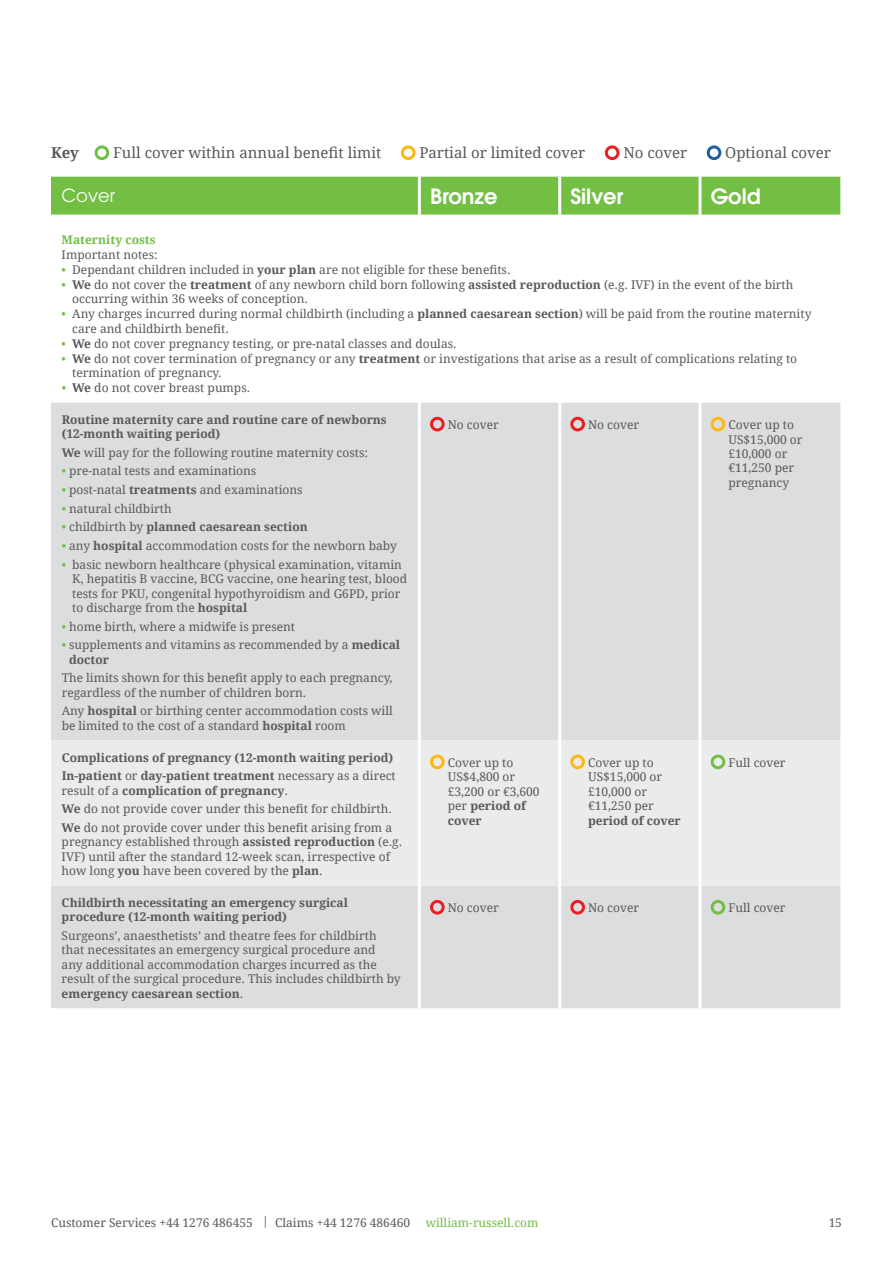
<style>
.page{position:relative;width:893px;height:1263px;background:#fff}
.page>*{position:absolute;margin:0;border:0;box-sizing:border-box;transform-origin:0 0}
.t1{font:600 21px "ITC Avant Garde Pro";color:#fff}
.t2{font:18px "ITC Avant Garde Pro";color:#fff}
.t3{font:15px "Droid Serif";color:#58595b}
.t4{font:700 15px "Droid Serif";color:#58595b}
.t5{font:12px/14.4px "Droid Serif";color:#58595b}
.t6{font:700 12px/14.4px "Droid Serif";color:#58595b}
.t7{font:12px "Droid Serif";color:#72bf44}
.t8{font:700 12px "Droid Serif";color:#72bf44}
.s1{color:#72bf44}
.s2{font-weight:700}
.s3{font-weight:400;color:#72bf44}
.s4{font-weight:400}
</style>
<div class="page">
<svg style="left:51px;top:402px;width:789px;height:1px"></svg>
<div style="left:51px;top:403px;width:789px;height:605px;background:#dcddde"></div>
<div style="left:51px;top:740px;width:789px;height:146px;background:#ebebec"></div>
<hr style="left:418px;top:403px;width:3px;height:337px;background:#fff">
<hr style="left:558px;top:403px;width:3px;height:337px;background:#fff">
<hr style="left:418px;top:740px;width:3px;height:146px;background:#fff">
<hr style="left:558px;top:740px;width:3px;height:146px;background:#fff">
<hr style="left:418px;top:886px;width:3px;height:122px;background:#fff">
<hr style="left:558px;top:886px;width:3px;height:122px;background:#fff">
<div style="left:51px;top:177px;width:789px;height:38px;background:#72bf44"></div>
<hr style="left:698px;top:403px;width:3px;height:337px;background:#fff">
<hr style="left:698px;top:740px;width:3px;height:146px;background:#fff">
<hr style="left:698px;top:886px;width:3px;height:122px;background:#fff">
<div style="left:430px;top:417px;width:15px;height:14px;border:3px solid #ed1d24;border-radius:50%"></div>
<div style="left:570px;top:417px;width:15px;height:14px;border:3px solid #ed1d24;border-radius:50%"></div>
<div style="left:711px;top:417px;width:14px;height:14px;border:3px solid #fdb913;border-radius:50%"></div>
<div style="left:430px;top:754px;width:15px;height:15px;border:3px solid #fdb913;border-radius:50%"></div>
<div style="left:570px;top:754px;width:15px;height:15px;border:3px solid #fdb913;border-radius:50%"></div>
<div style="left:711px;top:754px;width:14px;height:15px;border:3px solid #72bf44;border-radius:50%"></div>
<div style="left:430px;top:900px;width:15px;height:14px;border:3px solid #ed1d24;border-radius:50%"></div>
<div style="left:570px;top:900px;width:15px;height:14px;border:3px solid #ed1d24;border-radius:50%"></div>
<div style="left:711px;top:900px;width:14px;height:14px;border:3px solid #72bf44;border-radius:50%"></div>
<div style="left:95px;top:145px;width:14px;height:15px;border:3px solid #72bf44;border-radius:50%"></div>
<div style="left:401px;top:145px;width:15px;height:15px;border:3px solid #fdb913;border-radius:50%"></div>
<div style="left:605px;top:145px;width:14px;height:15px;border:3px solid #ed1d24;border-radius:50%"></div>
<div style="left:707px;top:145px;width:14px;height:15px;border:3px solid #215e9e;border-radius:50%"></div>
<p class="t4" style="left:51px;top:142px;width:29px">Key</p>
<p class="t3" style="left:113px;top:142px;width:270px">Full cover within annual benefit limit</p>
<p class="t3" style="left:419px;top:142px;width:167px">Partial or limited cover</p>
<p class="t3" style="left:623px;top:142px;width:65px">No cover</p>
<p class="t3" style="left:725px;top:142px;width:107px">Optional cover</p>
<h2 class="t2" style="left:62px;top:184px;width:55px">Cover</h2>
<h1 class="t1" style="left:430px;top:183px;width:69px">Bronze</h1>
<h1 class="t1" style="left:570px;top:183px;width:54px">Silver</h1>
<h1 class="t1" style="left:711px;top:183px;width:51px">Gold</h1>
<p class="t8" style="left:62px;top:232px;width:96px">Maternity costs</p>
<p class="t5" style="left:62px;top:247px;width:97px">Important notes:</p>
<p class="t5" style="left:62px;top:262px;width:450px"><span class="s1">•</span> Dependant children included in <span class="s2">your plan</span> are not eligible for these benefits.</p>
<p class="t5" style="left:72px;top:277px;width:723px;text-indent:-11px"><span class="s1">•</span> <span class="s2">We</span> do not cover the <span class="s2">treatment</span> of any newborn child born following <span class="s2">assisted reproduction</span> (e.g. IVF) in the event of the birth occurring within 36 weeks of conception.</p>
<p class="t5" style="left:72px;top:306px;width:741px;text-indent:-11px"><span class="s1">•</span> Any charges incurred during normal childbirth (including a <span class="s2">planned caesarean section</span>) will be paid from the routine maternity care and childbirth benefit.</p>
<p class="t5" style="left:62px;top:336px;width:396px"><span class="s1">•</span> <span class="s2">We</span> do not cover pregnancy testing, or pre-natal classes and doulas.</p>
<p class="t5" style="left:72px;top:351px;width:726px;text-indent:-11px"><span class="s1">•</span> <span class="s2">We</span> do not cover termination of pregnancy or any <span class="s2">treatment</span> or investigations that arise as a result of complications relating to termination of pregnancy.</p>
<p class="t5" style="left:62px;top:380px;width:190px"><span class="s1">•</span> <span class="s2">We</span> do not cover breast pumps.</p>
<p class="t6" style="left:62px;top:412px;width:327px">Routine maternity care and routine care of newborns (12-month waiting period)</p>
<p class="t5" style="left:62px;top:445px;width:308px"><span class="s2">We</span> will pay for the following routine maternity costs:</p>
<p class="t5" style="left:62px;top:464px;width:196px"><span class="s1">•</span> pre-natal tests and examinations</p>
<p class="t5" style="left:62px;top:482px;width:242px"><span class="s1">•</span> post-natal <span class="s2">treatments</span> and examinations</p>
<p class="t5" style="left:62px;top:501px;width:111px"><span class="s1">•</span> natural childbirth</p>
<p class="t6" style="left:62px;top:519px;width:247px"><span class="s3">•</span> <span class="s4">childbirth by</span> planned caesarean section</p>
<p class="t5" style="left:62px;top:538px;width:337px"><span class="s1">•</span> any <span class="s2">hospital</span> accommodation costs for the newborn baby</p>
<p class="t5" style="left:72px;top:557px;width:336px;text-indent:-11px"><span class="s1">•</span> basic newborn healthcare (physical examination, vitamin K, hepatitis B vaccine, BCG vaccine, one hearing test, blood tests for PKU, congenital hypothyroidism and G6PD, prior to discharge from the <span class="s2">hospital</span></p>
<p class="t5" style="left:62px;top:619px;width:235px"><span class="s1">•</span> home birth, where a midwife is present</p>
<p class="t5" style="left:69px;top:637px;width:332px;text-indent:-7px"><span class="s1">•</span> supplements and vitamins as recommended by a <span class="s2">medical doctor</span></p>
<p class="t5" style="left:62px;top:670px;width:332px">The limits shown for this benefit apply to each pregnancy, regardless of the number of children born.</p>
<p class="t5" style="left:62px;top:703px;width:333px">Any <span class="s2">hospital</span> or birthing center accommodation costs will be limited to the cost of a standard <span class="s2">hospital</span> room</p>
<p class="t5" style="left:448px;top:417px;width:53px">No cover</p>
<p class="t5" style="left:588px;top:417px;width:53px">No cover</p>
<p class="t5" style="left:728px;top:417px;width:76px">Cover up to<br>US$15,000 or £10,000 or €11,250 per pregnancy</p>
<p class="t6" style="left:62px;top:747px;width:336px;line-height:18.6px">Complications of pregnancy (12-month waiting period)<br>In-patient <span class="s4">or</span> day-patient treatment <span class="s4">necessary as a direct</span></p>
<p class="t5" style="left:62px;top:781px;width:332px;line-height:18.6px">result of a <span class="s2">complication of pregnancy</span>.<br><span class="s2">We</span> do not provide cover under this benefit for childbirth.<br><span class="s2">We</span> do not provide cover under this benefit arising from a</p>
<p class="t5" style="left:62px;top:834px;width:342px">pregnancy established through <span class="s2">assisted reproduction</span> (e.g.<br>IVF) until after the standard 12-week scan, irrespective of how long <span class="s2">you</span> have been covered by the <span class="s2">plan</span>.</p>
<p class="t6" style="left:62px;top:895px;width:288px">Childbirth necessitating an emergency surgical procedure (12-month waiting period)</p>
<p class="t5" style="left:62px;top:928px;width:341px">Surgeons’, anaesthetists’ and theatre fees for childbirth that necessitates an emergency surgical procedure and<br>any additional accommodation charges incurred as the result of the surgical procedure. This includes childbirth by <span class="s2">emergency caesarean section</span>.</p>
<p class="t5" style="left:448px;top:755px;width:93px">Cover up to<br>US$4,800 or £3,200 or €3,600 per <span class="s2">period of cover</span></p>
<p class="t5" style="left:588px;top:755px;width:76px">Cover up to<br>US$15,000 or £10,000 or €11,250 per</p>
<p class="t6" style="left:588px;top:813px;width:94px">period of cover</p>
<p class="t5" style="left:728px;top:755px;width:59px">Full cover</p>
<p class="t5" style="left:448px;top:900px;width:53px">No cover</p>
<p class="t5" style="left:588px;top:900px;width:53px">No cover</p>
<p class="t5" style="left:728px;top:900px;width:59px">Full cover</p>
<p class="t5" style="left:51px;top:1215px;width:361px">Customer Services +44 1276 486455 | Claims +44 1276 486460</p>
<p class="t7" style="left:426px;top:1214px;width:114px">william-russell.com</p>
<p class="t5" style="left:829px;top:1215px;width:15px">15</p>
</div>
